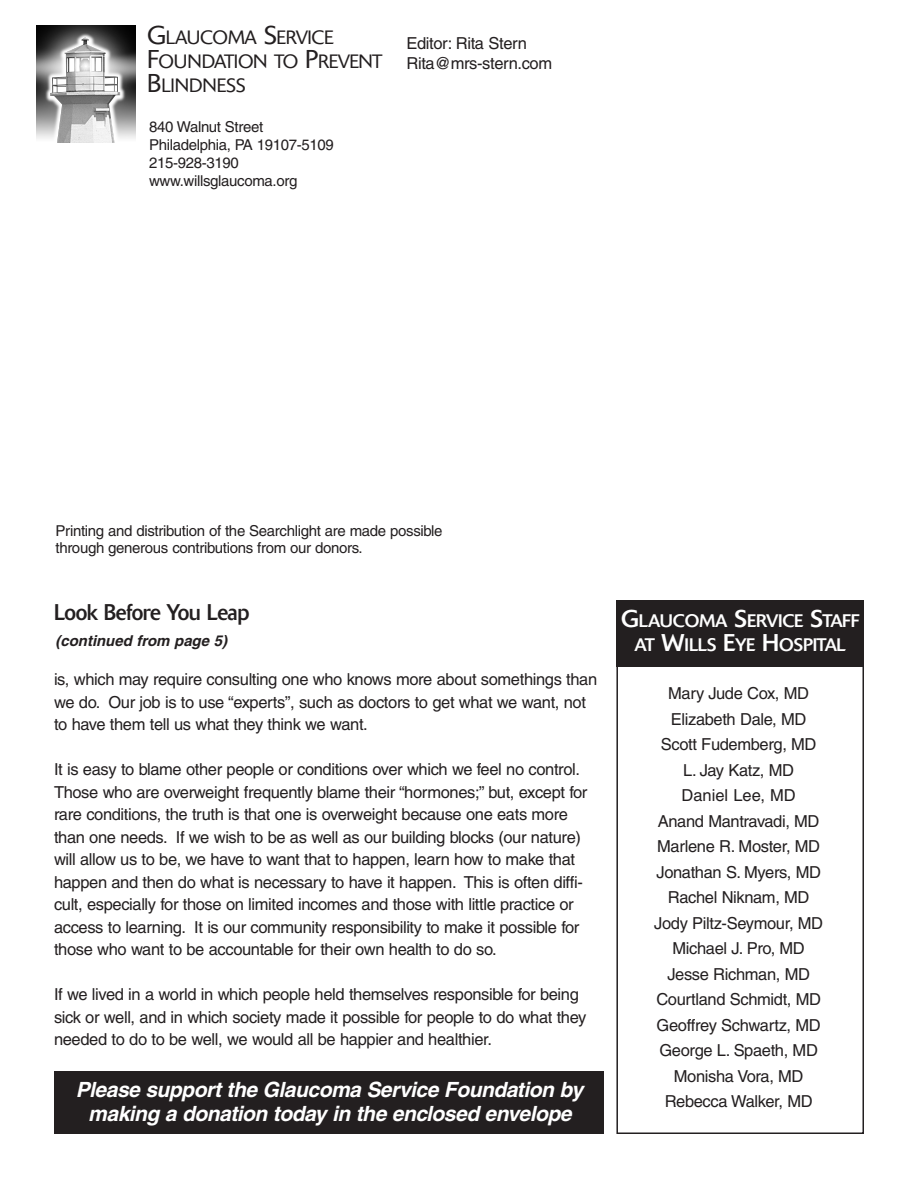
<style>
.page{position:relative;width:918px;height:1188px;background:#fff}
.page>*{position:absolute;margin:0;border:0;box-sizing:border-box;transform-origin:0 0}
.t1{font:22.5px "Delta";letter-spacing:-.025em;color:#231f20;scale:.95 1}
.t2{font:italic 700 21px/24px "Helvetica";color:#fff;text-align:center}
.t3{font:300 19.2px/24px "Delta";letter-spacing:-.015em;color:#231f20}
.t4{font:18px/24px "Delta";letter-spacing:-.03em;color:#fff;text-align:center}
.t5{font:16.5px/25.5px "Helvetica";letter-spacing:-.02em;color:#231f20}
.t6{font:15px/18px "Helvetica";letter-spacing:-.02em;color:#231f20}
.t7{font:italic 700 15px "Helvetica";color:#231f20}
.s1{font-size:25.5px}
.s2{font-size:24px}
</style>
<div class="page">
<div style="left:54px;top:1072px;width:550px;height:62px;background:#231f20"></div>
<div style="left:616px;top:605px;width:248px;height:529px;border:2px solid #231f20"></div>
<img style="left:37px;top:25px;width:98px;height:114px">
<img style="left:49px;top:37px;width:72px;height:106px">
<div style="left:616px;top:601px;width:248px;height:66px;background:#231f20"></div>
<p class="t3" style="left:147px;top:27px;width:237px"><span class="s1">G</span>LAUCOMA <span class="s1">S</span>ERVICE<br><span class="s1">F</span>OUNDATION TO <span class="s1">P</span>REVENT<br><span class="s1">B</span>LINDNESS</p>
<p class="t5" style="left:406px;top:35px;width:147px;line-height:19.5px">Editor: Rita Stern<br>Rita@mrs-stern.com</p>
<p class="t6" style="left:149px;top:119px;width:186px">840 Walnut Street<br>Philadelphia, PA 19107-5109<br>215-928-3190 www.willsglaucoma.org</p>
<p class="t6" style="left:56px;top:524px;width:389px;line-height:16.5px">Printing and distribution of the Searchlight are made possible through generous contributions from our donors.</p>
<h1 class="t1" style="left:54px;top:604px;width:207px">Look Before You Leap</h1>
<p class="t7" style="left:56px;top:635px;width:176px">(continued from page 5)</p>
<p class="t5" style="left:54px;top:670px;width:545px;line-height:22.5px">is, which may require consulting one who knows more about somethings than we do. Our job is to use “experts”, such as doctors to get what we want, not to have them tell us what they think we want.</p>
<p class="t5" style="left:54px;top:760px;width:535px;line-height:22.5px">It is easy to blame other people or conditions over which we feel no control.<br>Those who are overweight frequently blame their “hormones;” but, except for rare conditions, the truth is that one is overweight because one eats more than one needs. If we wish to be as well as our building blocks (our nature) will allow us to be, we have to want that to happen, learn how to make that happen and then do what is necessary to have it happen. This is often diffi&shy;cult, especially for those on limited incomes and those with little practice or access to learning. It is our community responsibility to make it possible for those who want to be accountable for their own health to do so.</p>
<p class="t5" style="left:54px;top:985px;width:534px;line-height:22.5px">If we lived in a world in which people held themselves responsible for being sick or well, and in which society made it possible for people to do what they needed to do to be well, we would all be happier and healthier.</p>
<p class="t2" style="left:76px;top:1079px;width:509px">Please support the Glaucoma Service Foundation by making a donation today in the enclosed envelope</p>
<p class="t4" style="left:621px;top:611px;width:240px"><span class="s2">G</span>LAUCOMA <span class="s2">S</span>ERVICE <span class="s2">S</span>TAFF<br>AT <span class="s2">W</span>ILLS <span class="s2">E</span>YE <span class="s2">H</span>OSPITAL</p>
<p class="t5" style="left:654px;top:682px;width:170px;text-align:center">Mary Jude Cox, MD<br>Elizabeth Dale, MD<br>Scott Fudemberg, MD<br>L. Jay Katz, MD<br>Daniel Lee, MD<br>Anand Mantravadi, MD<br>Marlene R. Moster, MD<br>Jonathan S. Myers, MD<br>Rachel Niknam, MD<br>Jody Piltz-Seymour, MD<br>Michael J. Pro, MD<br>Jesse Richman, MD<br>Courtland Schmidt, MD<br>Geoffrey Schwartz, MD<br>George L. Spaeth, MD<br>Monisha Vora, MD<br>Rebecca Walker, MD</p>
</div>
